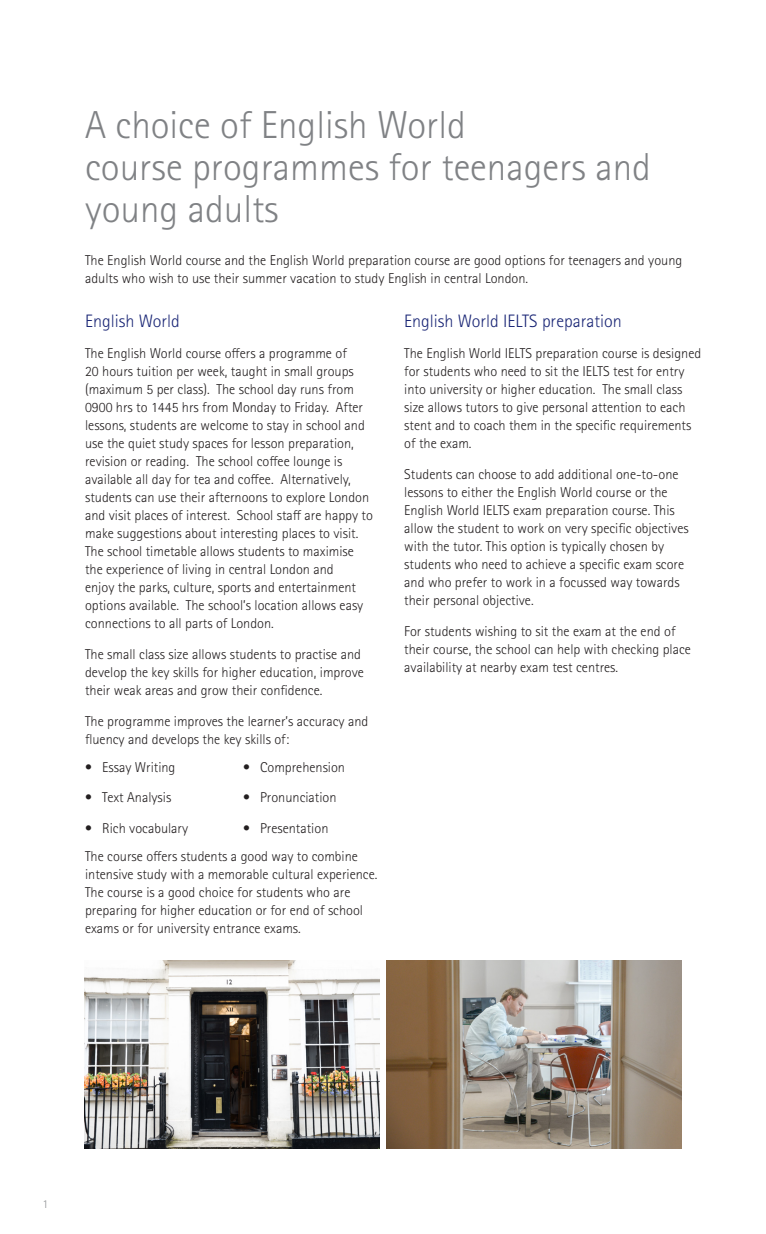
<style>
.page{position:relative;width:766px;height:1234px;background:#fff}
.page>*{position:absolute;margin:0;border:0;box-sizing:border-box;transform-origin:0 0}
.t1{font:300 39px/42px "Rotis Sans Serif Pro";color:#808285}
.t2{font:300 18px "Rotis Sans Serif Pro";color:#192575}
.t3{font:300 14.25px/18px "Rotis Sans Serif Pro";color:#231f20}
.t4{font:300 12px "Rotis Sans Serif Pro";color:#939598}
</style>
<div class="page">
<img style="left:386px;top:960px;width:295px;height:188px">
<img style="left:85px;top:960px;width:294px;height:188px">
<p class="t1" style="left:85px;top:104px;width:382px">A choice of English World</p>
<p class="t1" style="left:85px;top:146px;width:567px">course programmes for teenagers and young adults</p>
<p class="t3" style="left:85px;top:251px;width:598px">The English World course and the English World preparation course are good options for teenagers and young adults who wish to use their summer vacation to study English in central London.</p>
<p class="t2" style="left:85px;top:311px;width:96px">English World</p>
<p class="t3" style="left:85px;top:344px;width:289px">The English World course offers a programme of<br>20 hours tuition per week, taught in small groups (maximum 5 per class). The school day runs from 0900 hrs to 1445 hrs from Monday to Friday. After lessons, students are welcome to stay in school and use the quiet study spaces for lesson preparation, revision or reading. The school coffee lounge is available all day for tea and coffee. Alternatively, students can use their afternoons to explore London and visit places of interest. School staff are happy to make suggestions about interesting places to visit.<br>The school timetable allows students to maximise the experience of living in central London and<br>enjoy the parks, culture, sports and entertainment options available. The school’s location allows easy connections to all parts of London.</p>
<p class="t3" style="left:85px;top:645px;width:280px">The small class size allows students to practise and develop the key skills for higher education, improve their weak areas and grow their confidence.</p>
<p class="t3" style="left:85px;top:712px;width:285px">The programme improves the learner’s accuracy and fluency and develops the key skills of:</p>
<p class="t3" style="left:243px;top:757px;width:103px">• Comprehension</p>
<p class="t3" style="left:243px;top:788px;width:95px">• Pronunciation</p>
<p class="t3" style="left:243px;top:819px;width:87px">• Presentation</p>
<p class="t3" style="left:85px;top:847px;width:294px">The course offers students a good way to combine intensive study with a memorable cultural experience.<br>The course is a good choice for students who are preparing for higher education or for end of school exams or for university entrance exams.</p>
<p class="t3" style="left:85px;top:757px;width:92px">• Essay Writing</p>
<p class="t3" style="left:85px;top:788px;width:88px">• Text Analysis</p>
<p class="t3" style="left:85px;top:819px;width:105px">• Rich vocabulary</p>
<p class="t2" style="left:404px;top:311px;width:219px">English World IELTS preparation</p>
<p class="t3" style="left:404px;top:344px;width:298px">The English World IELTS preparation course is designed for students who need to sit the IELTS test for entry into university or higher education. The small class size allows tutors to give personal attention to each stent and to coach them in the specific requirements of the exam.</p>
<p class="t3" style="left:404px;top:465px;width:286px">Students can choose to add additional one-to-one lessons to either the English World course or the English World IELTS exam preparation course. This allow the student to work on very specific objectives with the tutor. This option is typically chosen by students who need to achieve a specific exam score and who prefer to work in a focussed way towards their personal objective.</p>
<p class="t3" style="left:404px;top:622px;width:288px">For students wishing to sit the exam at the end of their course, the school can help with checking place availability at nearby exam test centres.</p>
<p class="t4" style="left:43px;top:1197px;width:7px">1</p>
</div>
